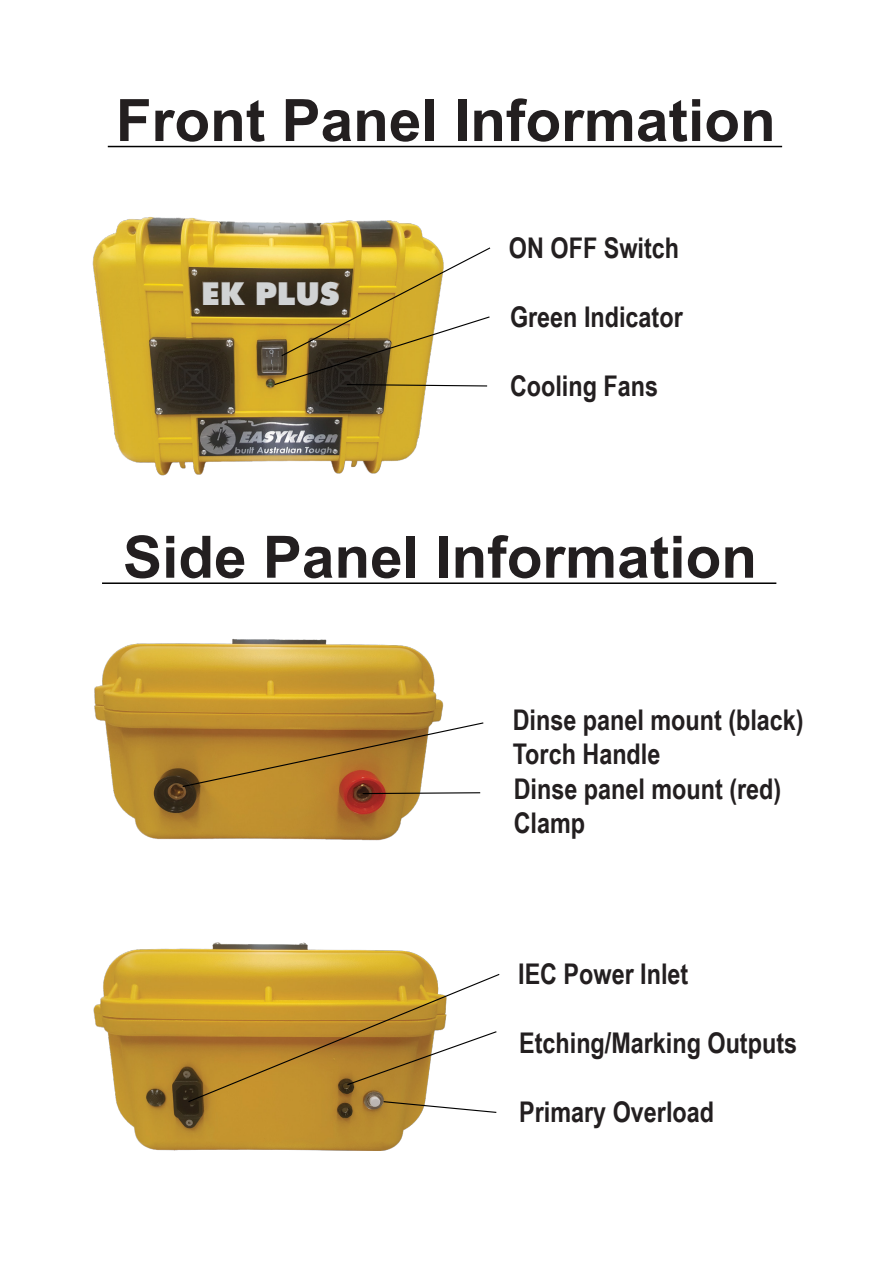
<style>
.page{position:relative;width:893px;height:1263px;background:#fff}
.page>*{position:absolute;margin:0;border:0;box-sizing:border-box;transform-origin:0 0}
.t1{font:700 58.5px "Arial";color:#231f20}
.t2{font:900 31.5px "Futura BT";color:#d1d3d4}
.t3{font:700 28.5px/34.3px "Arial Narrow";color:#231f20}
</style>
<div class="page">
<img style="left:92px;top:217px;width:345px;height:259px">
<hr style="left:108px;top:146px;width:674px;height:1px;background:#000">
<svg style="left:273px;top:246px;width:218px;height:141px"></svg>
<img style="left:94px;top:639px;width:350px;height:202px">
<img style="left:93px;top:942px;width:342px;height:209px">
<svg style="left:181px;top:722px;width:303px;height:73px"></svg>
<svg style="left:187px;top:973px;width:313px;height:140px"></svg>
<hr style="left:102px;top:582px;width:674px;height:2px;background:#000">
<h1 class="t1" style="left:116px;top:79px;width:661px">Front Panel Information</h1>
<p class="t2" style="left:201px;top:274px;width:140px">EK PLUS</p>
<p class="t3" style="left:509px;top:229px;width:172px">ON OFF Switch</p>
<p class="t3" style="left:510px;top:298px;width:174px">Green Indicator</p>
<p class="t3" style="left:510px;top:367px;width:150px">Cooling Fans</p>
<h1 class="t1" style="left:123px;top:516px;width:635px">Side Panel Information</h1>
<p class="t3" style="left:513px;top:702px;width:292px">Dinse panel mount (black)<br>Torch Handle<br>Dinse panel mount (red)<br>Clamp</p>
<p class="t3" style="left:518px;top:956px;width:172px">IEC Power Inlet</p>
<p class="t3" style="left:519px;top:1025px;width:279px">Etching/Marking Outputs</p>
<p class="t3" style="left:519px;top:1094px;width:196px">Primary Overload</p>
</div>
